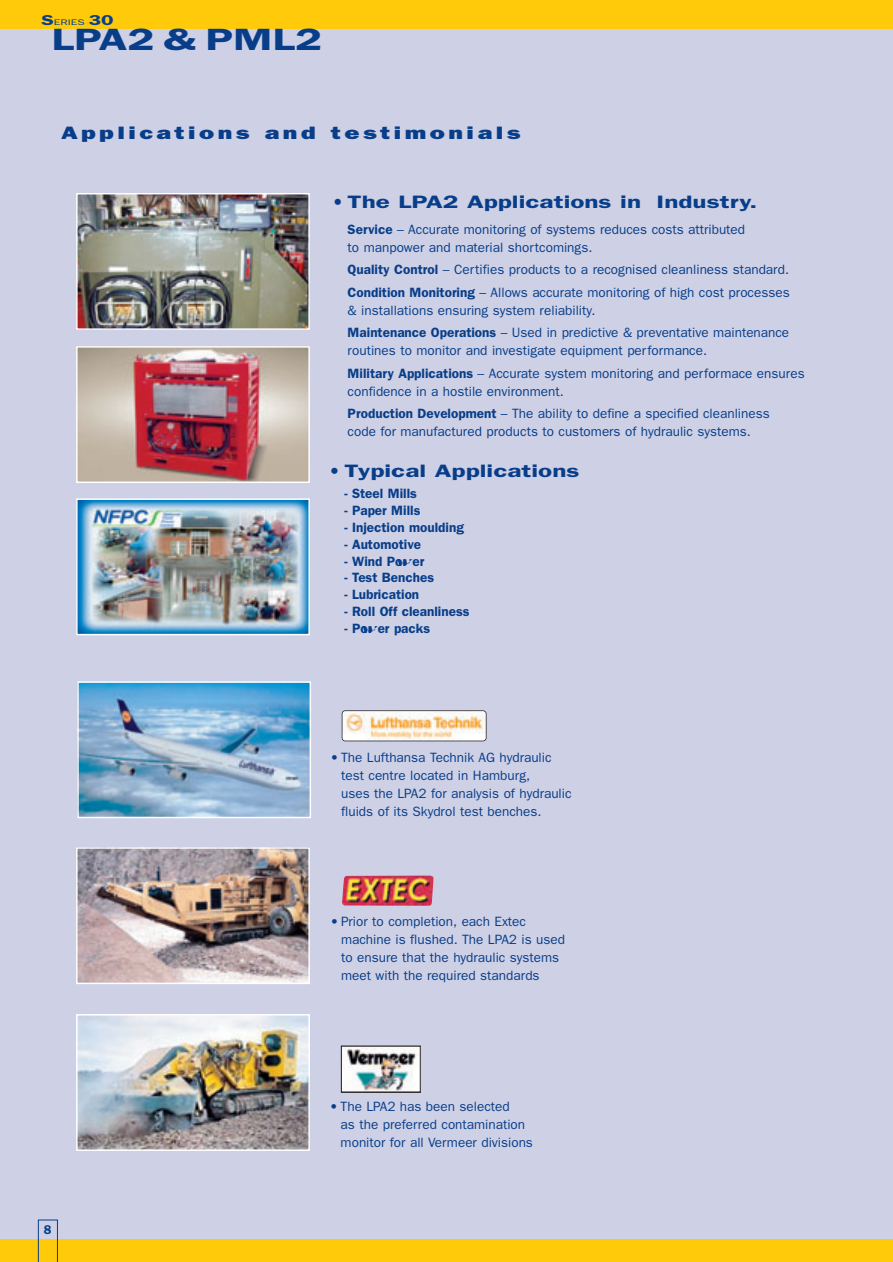
<style>
.page{position:relative;width:893px;height:1262px;background:#fff}
.page>*{position:absolute;margin:0;border:0;box-sizing:border-box;transform-origin:0 0}
.t1{font:600 30.9px "Franklin Gothic";color:#083e89;scale:1.45 1}
.t2{font:600 18px "Franklin Gothic";color:#083e89}
.t3{font:800 18px "Franklin Gothic";letter-spacing:.14em;color:#083e89;scale:1.4 1}
.t4{font:13.5px/18px "Franklin Gothic";color:#083e89}
.t5{font:600 13.5px "Franklin Gothic";color:#083e89}
.t6{font:600 12.75px "Franklin Gothic";color:#083e89}
.t7{font:8.1px "Franklin Gothic";color:#083e89;scale:1.45 1}
.s1{font-weight:600;font-size:14.4px}
.s2{font-weight:600}
</style>
<div class="page">
<div style="left:0;top:0;width:892px;height:1261px;background:#ced0e5"></div>
<div style="left:0;top:1239px;width:892px;height:22px;background:#feca0a"></div>
<svg style="left:38px;top:1219px;width:20px;height:42px"></svg>
<div style="left:0;top:0;width:892px;height:29px;background:#feca0a"></div>
<img style="left:79px;top:196px;width:228px;height:131px">
<div style="left:76px;top:193px;width:234px;height:137px;border:2px solid #fff"></div>
<img style="left:79px;top:349px;width:228px;height:131px">
<div style="left:76px;top:346px;width:234px;height:137px;border:2px solid #fff"></div>
<img style="left:79px;top:501px;width:228px;height:131px">
<div style="left:76px;top:498px;width:234px;height:137px;border:2px solid #fff"></div>
<img style="left:80px;top:684px;width:228px;height:131px">
<div style="left:77px;top:681px;width:234px;height:137px;border:2px solid #fff"></div>
<img style="left:79px;top:850px;width:228px;height:131px">
<div style="left:76px;top:847px;width:234px;height:137px;border:2px solid #fff"></div>
<img style="left:79px;top:1017px;width:228px;height:131px">
<div style="left:76px;top:1014px;width:234px;height:137px;border:2px solid #fff"></div>
<img style="left:342px;top:875px;width:92px;height:30px">
<img style="left:343px;top:1047px;width:75px;height:43px">
<img style="left:342px;top:710px;width:143px;height:31px;border-radius:3px">
<div style="left:342px;top:710px;width:144px;height:31px;border:2px solid #231f20;border-radius:3px"></div>
<p class="t7" style="left:41px;top:19px;width:51px"><span class="s1">S</span>ERIES <span class="s1">30</span></p>
<h1 class="t1" style="left:52px;top:29px;width:188px">LPA2 &amp; PML2</h1>
<h2 class="t3" style="left:61px;top:127px;width:329px">Applications and testimonials</h2>
<h2 class="t2" style="left:332px;top:196px;width:426px">• The LPA2 Applications in Industry.</h2>
<p class="t4" style="left:347px;top:221px;width:399px"><span class="s2">Service</span> – Accurate monitoring of systems reduces costs attributed to manpower and material shortcomings.</p>
<p class="t4" style="left:347px;top:260px;width:443px;line-height:22.5px"><span class="s2">Quality Control</span> – Certifies products to a recognised cleanliness standard.<br><span class="s2">Condition Monitoring</span> – Allows accurate monitoring of high cost processes</p>
<p class="t4" style="left:347px;top:300px;width:443px;line-height:22.5px">&amp; installations ensuring system reliability.<br><span class="s2">Maintenance Operations</span> – Used in predictive &amp; preventative maintenance</p>
<p class="t4" style="left:347px;top:341px;width:458px;line-height:22.5px">routines to monitor and investigate equipment performance.<br><span class="s2">Military Applications</span> – Accurate system monitoring and performace ensures</p>
<p class="t4" style="left:347px;top:381px;width:423px;line-height:22.5px">confidence in a hostile environment.<br><span class="s2">Production Development</span> – The ability to define a specified cleanliness</p>
<p class="t4" style="left:347px;top:424px;width:405px">code for manufactured products to customers of hydraulic systems.</p>
<h2 class="t2" style="left:329px;top:465px;width:252px">• Typical Applications</h2>
<p class="t5" style="left:344px;top:489px;width:74px">- Steel Mills</p>
<p class="t5" style="left:344px;top:506px;width:78px">- Paper Mills</p>
<p class="t5" style="left:344px;top:523px;width:121px">- Injection moulding</p>
<p class="t5" style="left:344px;top:539px;width:78px">- Automotive</p>
<p class="t5" style="left:344px;top:556px;width:82px">- Wind Power</p>
<p class="t5" style="left:344px;top:573px;width:91px">- Test Benches</p>
<p class="t5" style="left:344px;top:590px;width:76px">- Lubrication</p>
<p class="t5" style="left:344px;top:607px;width:127px">- Roll Off cleanliness</p>
<p class="t5" style="left:344px;top:623px;width:87px">- Power packs</p>
<p class="t4" style="left:341px;top:749px;width:232px;text-indent:-11px">• The Lufthansa Technik AG hydraulic test centre located in Hamburg,<br>uses the LPA2 for analysis of hydraulic fluids of its Skydrol test benches.</p>
<p class="t4" style="left:341px;top:913px;width:225px;text-indent:-11px">• Prior to completion, each Extec machine is flushed. The LPA2 is used to ensure that the hydraulic systems meet with the required standards</p>
<p class="t6" style="left:44px;top:1225px;width:9px">8</p>
<p class="t4" style="left:340px;top:1099px;width:194px;text-indent:-11px">• The LPA2 has been selected<br>as the preferred contamination monitor for all Vermeer divisions</p>
</div>
